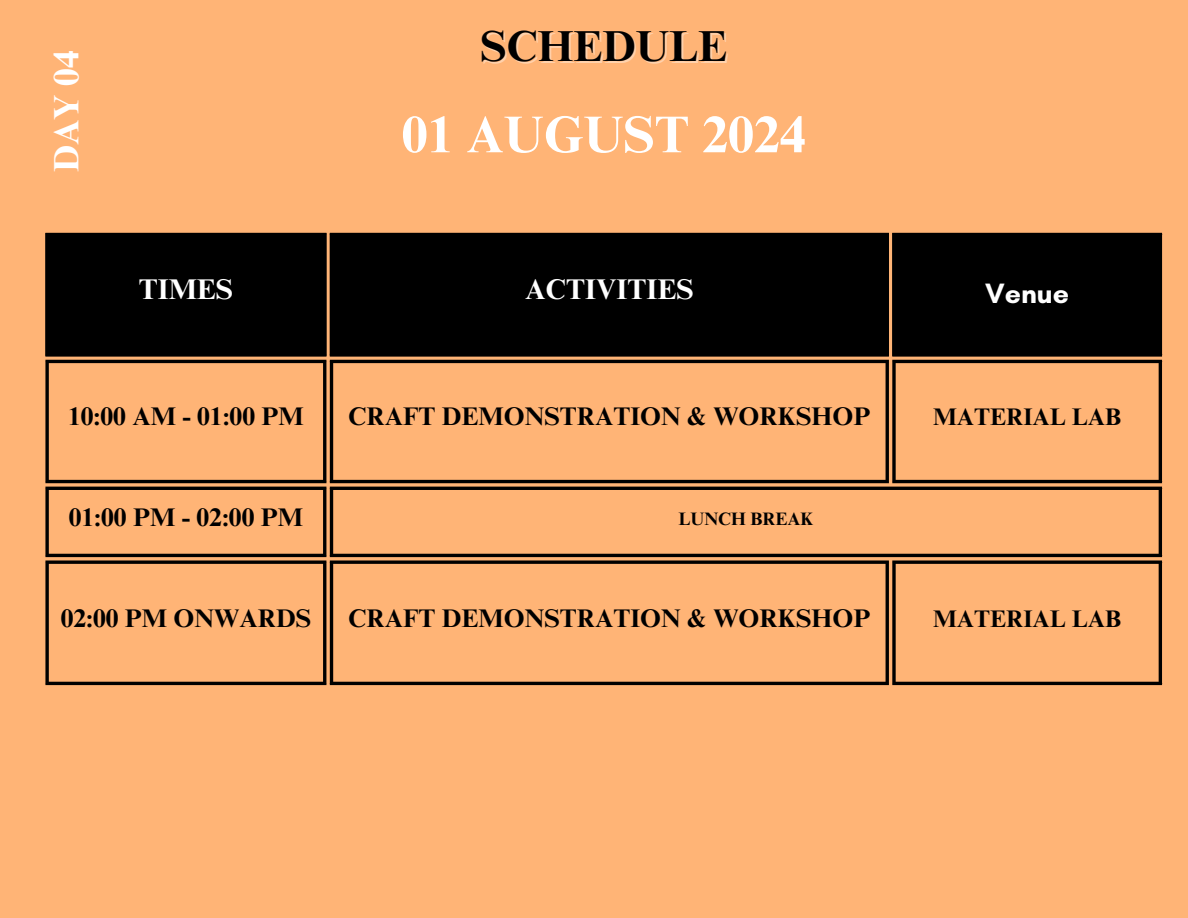
<style>
.page{position:relative;width:1188px;height:918px;background:#ffb476}
.page>*{position:absolute;margin:0;border:0;box-sizing:border-box;transform-origin:0 0}
.t1{font:700 51.75px "Times NRMT Pro";color:#fff}
.t2{font:700 43.35px "Times NRMT Pro";color:#000}
.t3{font:700 35.25px "Times NRMT Pro";color:#fff}
.t4{font:700 28.5px "Times NRMT Pro";color:#fff}
.t5{font:700 28.5px "Glacial Indifference";color:#fff}
.t6{font:700 25.5px "Times NRMT Pro";color:#000}
.t7{font:700 24px "Times NRMT Pro";color:#000}
.t8{font:700 18px "Times NRMT Pro";color:#000}
</style>
<div class="page">
<div style="left:49px;top:233px;width:1110px;height:123px;background:#000"></div>
<svg style="left:45px;top:236px;width:4px;height:117px"></svg>
<hr style="left:323px;top:236px;width:3px;height:117px;background:#000">
<hr style="left:45px;top:233px;width:281px;height:3px;background:#000">
<hr style="left:45px;top:353px;width:281px;height:3px;background:#000">
<hr style="left:330px;top:236px;width:3px;height:117px;background:#000">
<hr style="left:886px;top:236px;width:3px;height:117px;background:#000">
<hr style="left:330px;top:233px;width:559px;height:3px;background:#000">
<hr style="left:330px;top:353px;width:559px;height:3px;background:#000">
<svg style="left:892px;top:236px;width:4px;height:117px"></svg>
<hr style="left:1159px;top:236px;width:3px;height:117px;background:#000">
<hr style="left:892px;top:233px;width:270px;height:3px;background:#000">
<hr style="left:892px;top:353px;width:270px;height:3px;background:#000">
<svg style="left:45px;top:363px;width:4px;height:117px"></svg>
<hr style="left:323px;top:363px;width:3px;height:117px;background:#000">
<hr style="left:45px;top:360px;width:281px;height:3px;background:#000">
<hr style="left:45px;top:480px;width:281px;height:3px;background:#000">
<hr style="left:330px;top:363px;width:3px;height:117px;background:#000">
<hr style="left:886px;top:363px;width:3px;height:117px;background:#000">
<hr style="left:330px;top:360px;width:559px;height:3px;background:#000">
<hr style="left:330px;top:480px;width:559px;height:3px;background:#000">
<svg style="left:892px;top:363px;width:4px;height:117px"></svg>
<hr style="left:1159px;top:363px;width:3px;height:117px;background:#000">
<hr style="left:892px;top:360px;width:270px;height:3px;background:#000">
<hr style="left:892px;top:480px;width:270px;height:3px;background:#000">
<svg style="left:45px;top:490px;width:4px;height:64px"></svg>
<hr style="left:323px;top:490px;width:3px;height:64px;background:#000">
<hr style="left:45px;top:487px;width:281px;height:3px;background:#000">
<hr style="left:45px;top:554px;width:281px;height:3px;background:#000">
<hr style="left:330px;top:490px;width:3px;height:64px;background:#000">
<hr style="left:1159px;top:490px;width:3px;height:64px;background:#000">
<hr style="left:330px;top:487px;width:832px;height:3px;background:#000">
<hr style="left:330px;top:554px;width:832px;height:3px;background:#000">
<svg style="left:45px;top:564px;width:4px;height:118px"></svg>
<hr style="left:323px;top:564px;width:3px;height:118px;background:#000">
<svg style="left:45px;top:560px;width:281px;height:4px"></svg>
<hr style="left:45px;top:682px;width:281px;height:3px;background:#000">
<hr style="left:330px;top:564px;width:3px;height:118px;background:#000">
<hr style="left:886px;top:564px;width:3px;height:118px;background:#000">
<svg style="left:330px;top:560px;width:559px;height:4px;background:#271b11"></svg>
<hr style="left:330px;top:682px;width:559px;height:3px;background:#000">
<svg style="left:892px;top:564px;width:4px;height:118px"></svg>
<hr style="left:1159px;top:564px;width:3px;height:118px;background:#000">
<svg style="left:892px;top:560px;width:270px;height:4px"></svg>
<hr style="left:892px;top:682px;width:270px;height:3px;background:#000">
<p class="t3" style="left:53px;top:172px;width:124px;rotate:-90deg">DAY 04</p>
<p class="t2" style="left:480px;top:30px;width:248px">SCHEDULE</p>
<p class="t1" style="left:402px;top:115px;width:405px">01 AUGUST 2024</p>
<p class="t4" style="left:139px;top:279px;width:96px">TIMES</p>
<h2 class="t4" style="left:525px;top:279px;width:170px">ACTIVITIES</h2>
<h1 class="t5" style="left:985px;top:276px;width:86px">Venue</h1>
<p class="t6" style="left:68px;top:407px;width:237px">10:00 AM - 01:00 PM</p>
<p class="t6" style="left:348px;top:407px;width:524px">CRAFT DEMONSTRATION &amp; WORKSHOP</p>
<p class="t7" style="left:933px;top:408px;width:190px">MATERIAL LAB</p>
<p class="t6" style="left:69px;top:508px;width:236px">01:00 PM - 02:00 PM</p>
<p class="t8" style="left:678px;top:512px;width:136px">LUNCH BREAK</p>
<p class="t6" style="left:61px;top:609px;width:252px">02:00 PM ONWARDS</p>
<p class="t6" style="left:348px;top:609px;width:524px">CRAFT DEMONSTRATION &amp; WORKSHOP</p>
<p class="t7" style="left:933px;top:610px;width:190px">MATERIAL LAB</p>
</div>
